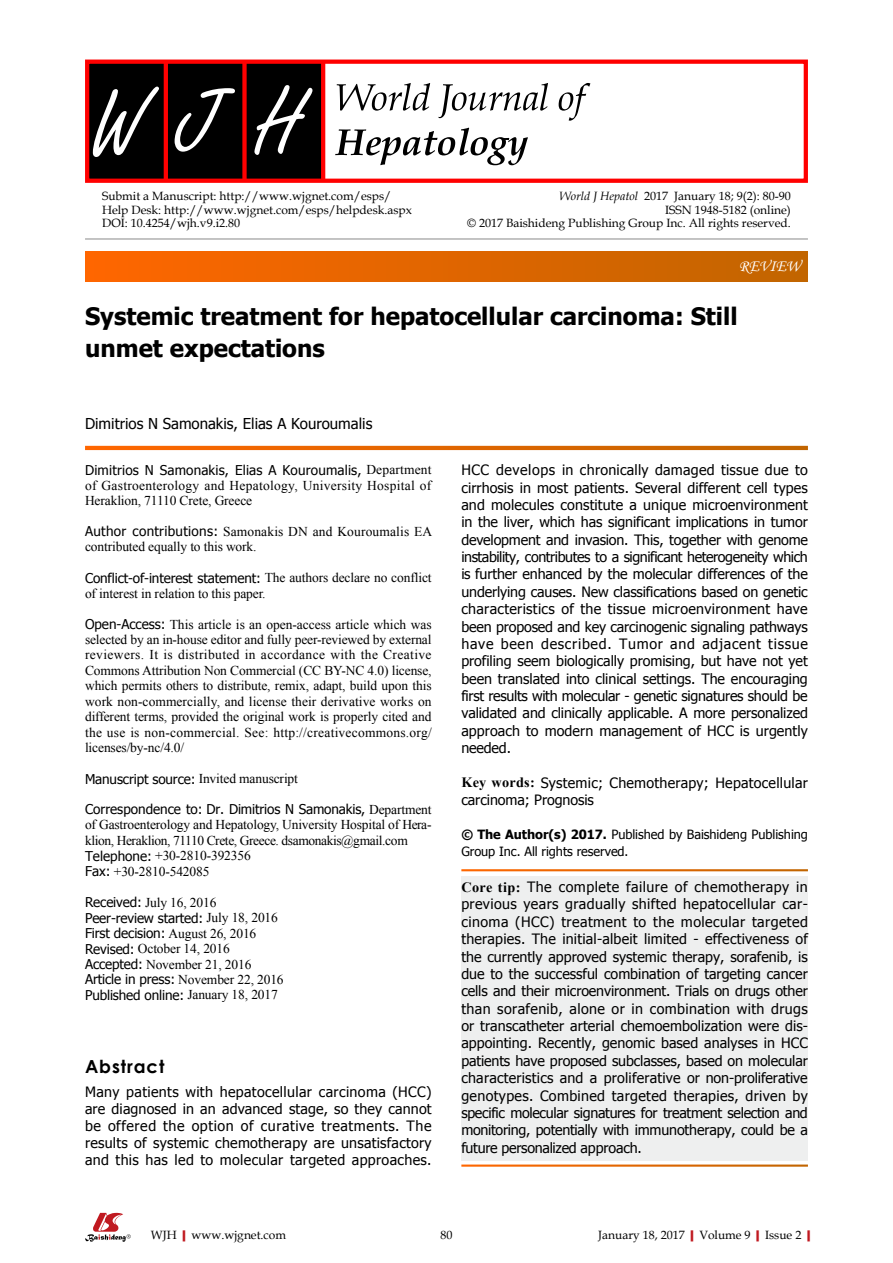
<style>
.page{position:relative;width:893px;height:1263px;background:#fff}
.page>*{position:absolute;margin:0;border:0;box-sizing:border-box;transform-origin:0 0}
.t1{font:700 24px/31.5px "Tahoma";color:#000}
.t2{font:700 18px "Century Gothic";letter-spacing:.05em;color:#000}
.t3{font:16.5px "Monotype Corsiva";color:#fff}
.t4{font:15px "Tahoma";color:#000}
.t5{font:14.25px/17.4px "Tahoma";letter-spacing:.005em;color:#000;text-align:justify}
.t6{font:13.5px/15.5px "Times New Roman";letter-spacing:-.01em;color:#000}
.t7{font:13.5px "Tahoma";letter-spacing:-.01em;color:#000}
.t8{font:12.75px/17.4px "Tahoma";letter-spacing:-.005em;color:#000}
.t9{font:12px/13.5px "Book Antiqua";color:#000}
.s1{font-style:italic}
.s2{font-family:"Tahoma"}
.s3{font-family:"Times New Roman"}
.s4{font-family:"Times New Roman";font-weight:700}
.s5{font-weight:700}
.s6{font-weight:700;color:#c01920}
</style>
<div class="page">
<div style="left:461px;top:876px;width:347px;height:284px;background:#eeefef"></div>
<div style="left:85px;top:252px;width:723px;height:29px;background:linear-gradient(to right,#f60,#c16500)"></div>
<hr style="left:85px;top:239px;width:723px;height:1px;background:#898989">
<svg style="left:85px;top:446px;width:723px;height:4px;background:#e06500"></svg>
<svg style="left:85px;top:1213px;width:46px;height:29px"></svg>
<div style="left:87px;top:61px;width:236px;height:121px;background:#000"></div>
<hr style="left:164px;top:61px;width:4px;height:121px;background:#f00">
<div style="left:242px;top:61px;width:5px;height:121px;background:#f00"></div>
<hr style="left:321px;top:61px;width:4px;height:121px;background:#f00">
<div style="left:85px;top:60px;width:723px;height:123px;border:4px solid #f00"></div>
<svg style="left:254px;top:85px;width:58px;height:70px"></svg>
<svg style="left:175px;top:88px;width:60px;height:64px"></svg>
<svg style="left:93px;top:87px;width:66px;height:70px"></svg>
<svg style="left:337px;top:83px;width:253px;height:38px"></svg>
<svg style="left:335px;top:128px;width:193px;height:37px"></svg>
<p class="t9" style="left:102px;top:189px;width:311px">Submit a Manuscript: http://www.wjgnet.com/esps/<br>Help Desk: http://www.wjgnet.com/esps/helpdesk.aspx<br>DOI: 10.4254/wjh.v9.i2.80</p>
<p class="t9" style="left:467px;top:189px;width:325px;text-align:right"><span class="s1">World J Hepatol</span> 2017 January 18; 9(2): 80-90<br>ISSN 1948-5182 (online)<br>© 2017 Baishideng Publishing Group Inc. All rights reserved.</p>
<p class="t3" style="left:739px;top:256px;width:63px">REVIEW</p>
<p class="t1" style="left:85px;top:299px;width:654px">Systemic treatment for hepatocellular carcinoma: Still unmet expectations</p>
<p class="t4" style="left:85px;top:413px;width:289px">Dimitrios N Samonakis, Elias A Kouroumalis</p>
<p class="t6" style="left:85px;top:462px;width:348px;text-align:justify"><span class="s2">Dimitrios N Samonakis, Elias A Kouroumalis,</span> Department of Gastroenterology and Hepatology, University Hospital of Heraklion, 71110 Crete, Greece</p>
<p class="t6" style="left:85px;top:523px;width:349px"><span class="s2">Author contributions:</span> Samonakis DN and Kouroumalis EA contributed equally to this work.</p>
<p class="t6" style="left:85px;top:570px;width:348px;line-height:15px"><span class="s2">Conflict-of-interest statement:</span> The authors declare no conflict of interest in relation to this paper.</p>
<p class="t6" style="left:85px;top:616px;width:348px;text-align:justify"><span class="s2">Open-Access:</span> This article is an open-access article which was selected by an in-house editor and fully peer-reviewed by external reviewers. It is distributed in accordance with the Creative Commons Attribution Non Commercial (CC BY-NC 4.0) license, which permits others to distribute, remix, adapt, build upon this work non-commercially, and license their derivative works on different terms, provided the original work is properly cited and the use is non-commercial. See: http://creativecommons.org/ licenses/by-nc/4.0/</p>
<p class="t7" style="left:85px;top:769px;width:214px">Manuscript source: <span class="s3">Invited manuscript</span></p>
<p class="t6" style="left:85px;top:802px;width:348px"><span class="s2">Correspondence to: Dr. Dimitrios N Samonakis,</span> Department of Gastroenterology and Hepatology, University Hospital of Hera&shy;klion, Heraklion, 71110 Crete, Greece. dsamonakis@gmail.com <span class="s2">Telephone:</span> +30-2810-392356<br><span class="s2">Fax:</span> +30-2810-542085</p>
<p class="t6" style="left:85px;top:894px;width:200px"><span class="s2">Received:</span> July 16, 2016<br><span class="s2">Peer-review started:</span> July 18, 2016<br><span class="s2">First decision:</span> August 26, 2016<br><span class="s2">Revised:</span> October 14, 2016<br><span class="s2">Accepted:</span> November 21, 2016<br><span class="s2">Article in press:</span> November 22, 2016<br><span class="s2">Published online:</span> January 18, 2017</p>
<p class="t2" style="left:85px;top:1053px;width:81px">Abstract</p>
<p class="t5" style="left:85px;top:1083px;width:348px;line-height:17px">Many patients with hepatocellular carcinoma (HCC) are diagnosed in an advanced stage, so they cannot be offered the option of curative treatments. The results of systemic chemotherapy are unsatisfactory and this has led to molecular targeted approaches.</p>
<p class="t5" style="left:461px;top:461px;width:348px">HCC develops in chronically damaged tissue due to cirrhosis in most patients. Several different cell types and molecules constitute a unique microenvironment in the liver, which has significant implications in tumor development and invasion. This, together with genome instability, contributes to a significant heterogeneity which is further enhanced by the molecular differences of the underlying causes. New classifications based on genetic characteristics of the tissue microenvironment have been proposed and key carcinogenic signaling pathways have been described. Tumor and adjacent tissue profiling seem biologically promising, but have not yet been translated into clinical settings. The encouraging first results with molecular - genetic signatures should be validated and clinically applicable. A more personalized approach to modern management of HCC is urgently needed.</p>
<p class="t5" style="left:461px;top:773px;width:348px"><span class="s4">Key words:</span> Systemic; Chemotherapy; Hepatocellular carcinoma; Prognosis</p>
<p class="t8" style="left:461px;top:825px;width:348px"><span class="s5">© The Author(s) 2017.</span> Published by Baishideng Publishing<br>Group Inc. All rights reserved.</p>
<p class="t5" style="left:461px;top:877px;width:348px"><span class="s4">Core tip:</span> The complete failure of chemotherapy in previous years gradually shifted hepatocellular car&shy;cinoma (HCC) treatment to the molecular targeted therapies. The initial-albeit limited - effectiveness of the currently approved systemic therapy, sorafenib, is due to the successful combination of targeting cancer cells and their microenvironment. Trials on drugs other than sorafenib, alone or in combination with drugs or transcatheter arterial chemoembolization were dis&shy;appointing. Recently, genomic based analyses in HCC patients have proposed subclasses, based on molecular characteristics and a proliferative or non-proliferative genotypes. Combined targeted therapies, driven by specific molecular signatures for treatment selection and monitoring, potentially with immunotherapy, could be a future personalized approach.</p>
<p class="t9" style="left:151px;top:1227px;width:137px">WJH<span class="s6">|</span>www.wjgnet.com</p>
<p class="t9" style="left:440px;top:1227px;width:13px">80</p>
<p class="t9" style="left:598px;top:1227px;width:219px">January 18, 2017<span class="s6">|</span>Volume 9<span class="s6">|</span>Issue 2<span class="s6">|</span></p>
</div>
